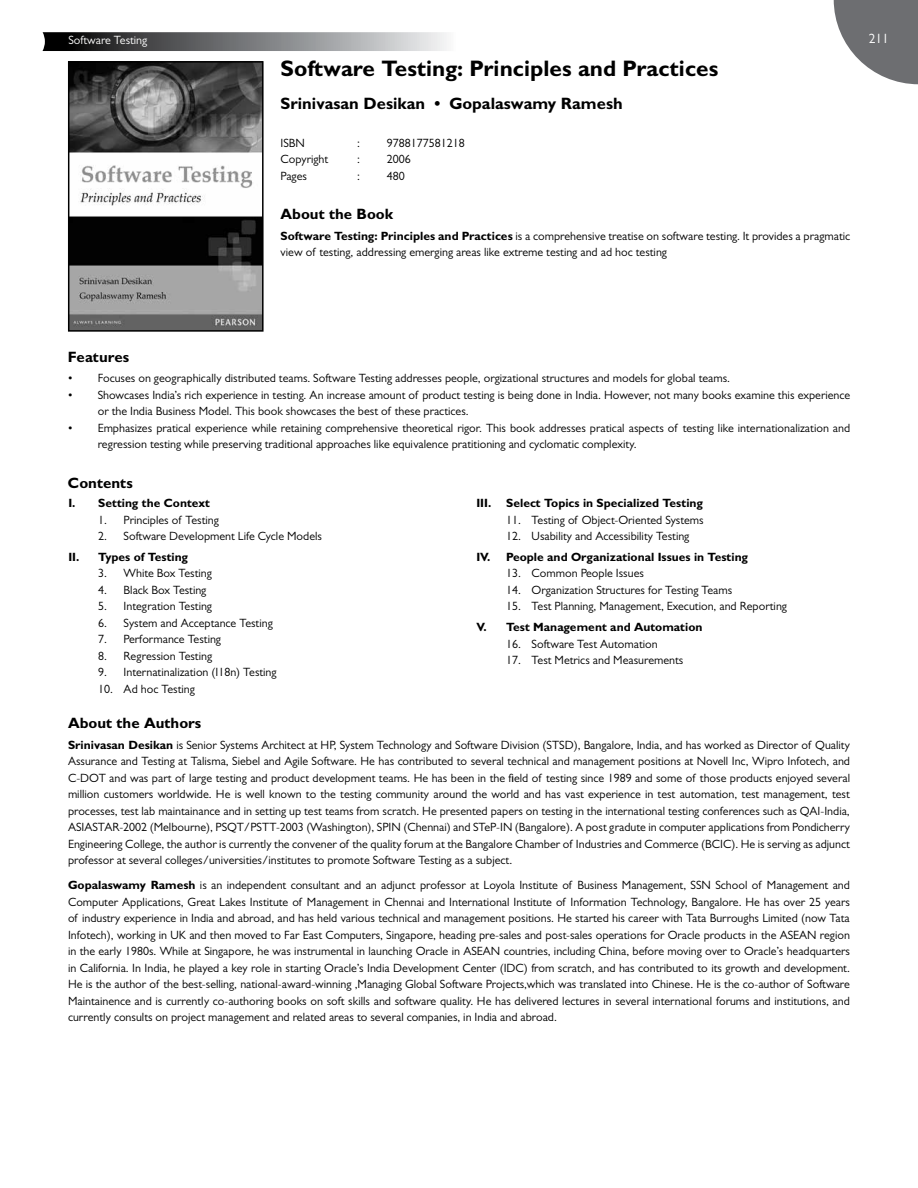
<style>
.page{position:relative;width:918px;height:1188px;background:#fff}
.page>*{position:absolute;margin:0;border:0;box-sizing:border-box;transform-origin:0 0}
.t1{font:700 22.5px "Gill Sans MT Std";color:#000}
.t2{font:700 16.5px "Gill Sans MT Std";color:#000}
.t3{font:700 15px "Gill Sans MT Std";color:#000}
.t4{font:13.5px "Gill Sans MT Std";color:#fff}
.t5{font:12px/16.5px "Gill Sans MT Std";color:#000}
.t6{font:700 12px "Gill Sans MT Std";color:#000}
.t7{font:12px "Gill Sans MT Std";color:#fff}
.s1{font-weight:700}
</style>
<div class="page">
<svg style="left:43px;top:32px;width:404px;height:19px;background:#78797a"></svg>
<svg style="left:834px;top:0;width:84px;height:84px"></svg>
<img style="left:71px;top:64px;width:190px;height:265px">
<div style="left:68px;top:61px;width:196px;height:271px;border:2px solid #000"></div>
<p class="t7" style="left:68px;top:33px;width:80px">Software Testing</p>
<p class="t4" style="left:869px;top:31px;width:22px">211</p>
<h1 class="t1" style="left:281px;top:55px;width:439px">Software Testing: Principles and Practices</h1>
<h2 class="t2" style="left:281px;top:93px;width:344px">Srinivasan Desikan • Gopalaswamy Ramesh</h2>
<p class="t5" style="left:281px;top:134px;width:26px">ISBN</p>
<p class="t5" style="left:357px;top:134px;width:4px">:</p>
<p class="t5" style="left:387px;top:134px;width:79px">9788177581218</p>
<p class="t5" style="left:281px;top:151px;width:49px">Copyright</p>
<p class="t5" style="left:357px;top:151px;width:4px">:</p>
<p class="t5" style="left:387px;top:151px;width:25px">2006</p>
<p class="t5" style="left:281px;top:167px;width:28px">Pages</p>
<p class="t5" style="left:357px;top:167px;width:4px">:</p>
<p class="t5" style="left:387px;top:167px;width:19px">480</p>
<p class="t3" style="left:281px;top:205px;width:114px">About the Book</p>
<p class="t5" style="left:281px;top:227px;width:571px"><span class="s1">Software Testing: Principles and Practices</span> is a comprehensive treatise on software testing. It provides a pragmatic view of testing, addressing emerging areas like extreme testing and ad hoc testing</p>
<p class="t3" style="left:68px;top:347px;width:63px">Features</p>
<p class="t5" style="left:68px;top:370px;width:664px">• Focuses on geographically distributed teams. Software Testing addresses people, orgizational structures and models for global teams.</p>
<p class="t5" style="left:98px;top:386px;width:754px;text-indent:-30px">• Showcases India’s rich experience in testing. An increase amount of product testing is being done in India. However, not many books examine this experience or the India Business Model. This book showcases the best of these practices.</p>
<p class="t5" style="left:98px;top:419px;width:754px;text-indent:-30px">• Emphasizes pratical experience while retaining comprehensive theoretical rigor. This book addresses pratical aspects of testing like internationalization and regression testing while preserving traditional approaches like equivalence pratitioning and cyclomatic complexity.</p>
<p class="t3" style="left:68px;top:473px;width:67px">Contents</p>
<p class="t6" style="left:68px;top:496px;width:143px">I. Setting the Context</p>
<p class="t5" style="left:98px;top:511px;width:122px">1. Principles of Testing</p>
<p class="t5" style="left:98px;top:528px;width:225px">2. Software Development Life Cycle Models</p>
<p class="t6" style="left:68px;top:549px;width:121px">II. Types of Testing</p>
<p class="t5" style="left:98px;top:565px;width:115px">3. White Box Testing</p>
<p class="t5" style="left:98px;top:582px;width:110px">4. Black Box Testing</p>
<p class="t5" style="left:98px;top:598px;width:115px">5. Integration Testing</p>
<p class="t5" style="left:98px;top:615px;width:176px">6. System and Acceptance Testing</p>
<p class="t5" style="left:98px;top:631px;width:124px">7. Performance Testing</p>
<p class="t5" style="left:98px;top:648px;width:115px">8. Regression Testing</p>
<p class="t5" style="left:98px;top:664px;width:180px">9. Internatinalization (I18n) Testing</p>
<p class="t5" style="left:98px;top:681px;width:98px">10. Ad hoc Testing</p>
<p class="t6" style="left:476px;top:496px;width:228px">III. Select Topics in Specialized Testing</p>
<p class="t5" style="left:506px;top:511px;width:199px">11. Testing of Object-Oriented Systems</p>
<p class="t5" style="left:506px;top:528px;width:185px">12. Usability and Accessibility Testing</p>
<p class="t6" style="left:476px;top:549px;width:273px">IV. People and Organizational Issues in Testing</p>
<p class="t5" style="left:506px;top:565px;width:139px">13. Common People Issues</p>
<p class="t5" style="left:506px;top:582px;width:228px">14. Organization Structures for Testing Teams</p>
<p class="t5" style="left:506px;top:598px;width:282px">15. Test Planning, Management, Execution, and Reporting</p>
<p class="t6" style="left:476px;top:620px;width:228px">V. Test Management and Automation</p>
<p class="t5" style="left:506px;top:635px;width:153px">16. Software Test Automation</p>
<p class="t5" style="left:506px;top:652px;width:179px">17. Test Metrics and Measurements</p>
<p class="t3" style="left:68px;top:714px;width:135px">About the Authors</p>
<p class="t5" style="left:68px;top:736px;width:784px;text-align:justify"><span class="s1">Srinivasan Desikan</span> is Senior Systems Architect at HP, System Technology and Software Division (STSD), Bangalore, India, and has worked as Director of Quality Assurance and Testing at Talisma, Siebel and Agile Software. He has contributed to several technical and management positions at Novell Inc, Wipro Infotech, and C-DOT and was part of large testing and product development teams. He has been in the field of testing since 1989 and some of those products enjoyed several million customers worldwide. He is well known to the testing community around the world and has vast experience in test automation, test management, test processes, test lab maintainance and in setting up test teams from scratch. He presented papers on testing in the international testing conferences such as QAI-India, ASIASTAR-2002 (Melbourne), PSQT/PSTT-2003 (Washington), SPIN (Chennai) and STeP-IN (Bangalore). A post gradute in computer applications from Pondicherry Engineering College, the author is currently the convener of the quality forum at the Bangalore Chamber of Industries and Commerce (BCIC). He is serving as adjunct professor at several colleges/universities/institutes to promote Software Testing as a subject.</p>
<p class="t5" style="left:68px;top:877px;width:784px;text-align:justify"><span class="s1">Gopalaswamy Ramesh</span> is an independent consultant and an adjunct professor at Loyola Institute of Business Management, SSN School of Management and Computer Applications, Great Lakes Institute of Management in Chennai and International Institute of Information Technology, Bangalore. He has over 25 years of industry experience in India and abroad, and has held various technical and management positions. He started his career with Tata Burroughs Limited (now Tata Infotech), working in UK and then moved to Far East Computers, Singapore, heading pre-sales and post-sales operations for Oracle products in the ASEAN region in the early 1980s. While at Singapore, he was instrumental in launching Oracle in ASEAN countries, including China, before moving over to Oracle’s headquarters in California. In India, he played a key role in starting Oracle’s India Development Center (IDC) from scratch, and has contributed to its growth and development.<br>He is the author of the best-selling, national-award-winning ,Managing Global Software Projects,which was translated into Chinese. He is the co-author of Software Maintainence and is currently co-authoring books on soft skills and software quality. He has delivered lectures in several international forums and institutions, and currently consults on project management and related areas to several companies, in India and abroad.</p>
</div>
